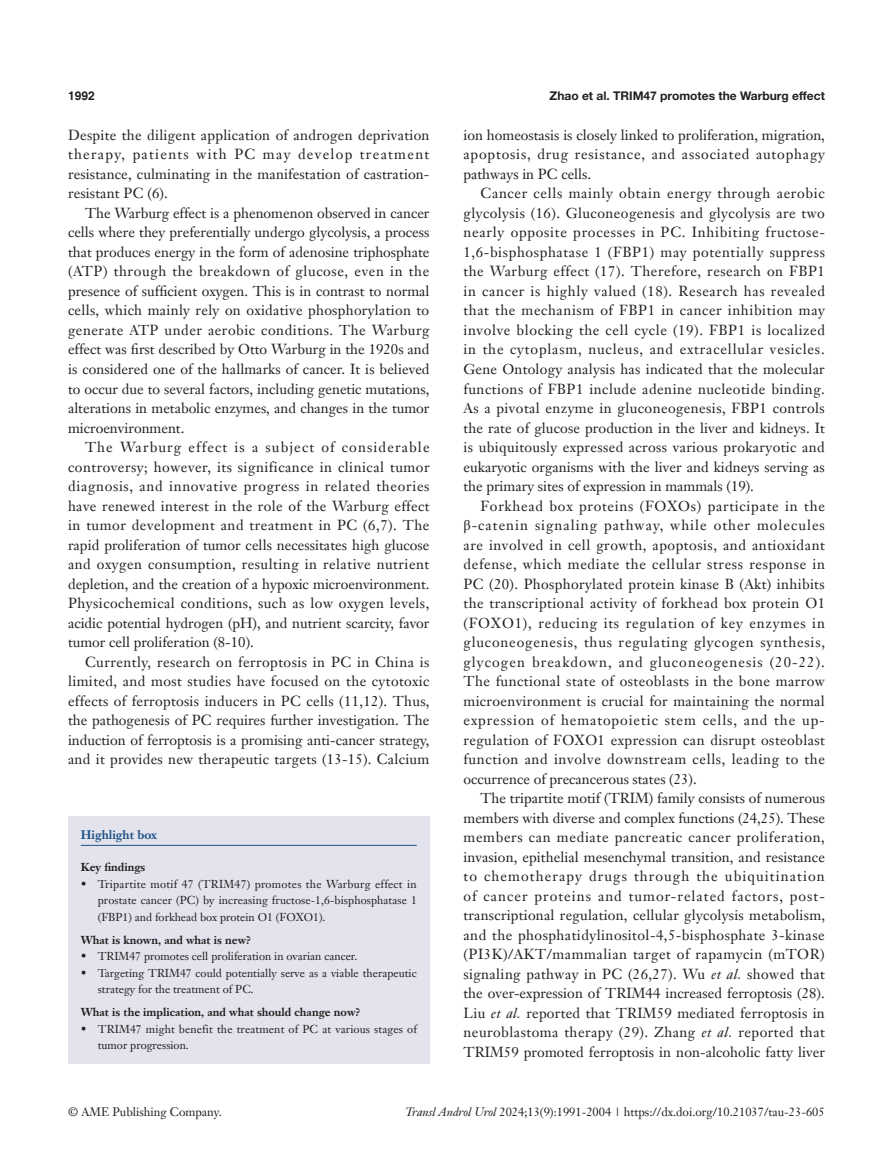
<style>
.page{position:relative;width:893px;height:1170px;background:#fff}
.page>*{position:absolute;margin:0;border:0;box-sizing:border-box;transform-origin:0 0}
.t1{font:14.25px/19.5px "Janson Text LT";letter-spacing:.005em;color:#231f20;text-align:justify}
.t2{font:12px "Janson Text LT";color:#231f20}
.t3{font:700 12px "Helvetica Neue LT Pro";color:#231f20}
.Cite{font:700 12px "Janson Text LT";color:#1c5085}
.t4{font:700 12px "Helvetica";color:#231f20}
.box-zhengwen{font:11.25px/16.5px "Janson Text LT";color:#231f20}
.box-biaoti-1_5mm{font:700 11.25px "Janson Text LT";color:#231f20}
.box-biaoti{font:700 11.25px "Janson Text LT";color:#231f20}
.s1{font-family:"Times New Roman"}
.s2{font-style:italic}
</style>
<div class="page">
<div style="left:68px;top:815px;width:361px;height:248px;background:#e2e3ec"></div>
<hr style="left:81px;top:844px;width:336px;height:1px;background:#1c5085">
<p class="t4" style="left:68px;top:88px;width:28px">1992</p>
<p class="t3" style="left:550px;top:88px;width:277px">Zhao et al. TRIM47 promotes the Warburg effect</p>
<p class="t1" style="left:68px;top:125px;width:363px">Despite the diligent application of androgen deprivation therapy, patients with PC may develop treatment resistance, culminating in the manifestation of castration&shy;resistant PC (6).</p>
<p class="t1" style="left:68px;top:203px;width:363px;text-indent:17px">The Warburg effect is a phenomenon observed in cancer cells where they preferentially undergo glycolysis, a process that produces energy in the form of adenosine triphosphate (ATP) through the breakdown of glucose, even in the presence of sufficient oxygen. This is in contrast to normal cells, which mainly rely on oxidative phosphorylation to generate ATP under aerobic conditions. The Warburg effect was first described by Otto Warburg in the 1920s and is considered one of the hallmarks of cancer. It is believed to occur due to several factors, including genetic mutations, alterations in metabolic enzymes, and changes in the tumor microenvironment.</p>
<p class="t1" style="left:68px;top:437px;width:363px;text-indent:17px">The Warburg effect is a subject of considerable controversy; however, its significance in clinical tumor diagnosis, and innovative progress in related theories have renewed interest in the role of the Warburg effect in tumor development and treatment in PC (6,7). The rapid proliferation of tumor cells necessitates high glucose and oxygen consumption, resulting in relative nutrient depletion, and the creation of a hypoxic microenvironment.<br>Physicochemical conditions, such as low oxygen levels, acidic potential hydrogen (pH), and nutrient scarcity, favor tumor cell proliferation (8-10).</p>
<p class="t1" style="left:68px;top:651px;width:363px;text-indent:17px">Currently, research on ferroptosis in PC in China is limited, and most studies have focused on the cytotoxic effects of ferroptosis inducers in PC cells (11,12). Thus, the pathogenesis of PC requires further investigation. The induction of ferroptosis is a promising anti-cancer strategy, and it provides new therapeutic targets (13-15). Calcium</p>
<p class="Cite" style="left:81px;top:827px;width:78px">Highlight box</p>
<p class="box-biaoti" style="left:81px;top:860px;width:66px">Key findings</p>
<p class="box-zhengwen" style="left:98px;top:875px;width:321px;text-align:justify;text-indent:-17px">• Tripartite motif 47 (TRIM47) promotes the Warburg effect in prostate cancer (PC) by increasing fructose-1,6-bisphosphatase 1 (FBP1) and forkhead box protein O1 (FOXO1).</p>
<p class="box-biaoti-1_5mm" style="left:81px;top:932px;width:172px">What is known, and what is new?</p>
<p class="box-zhengwen" style="left:81px;top:948px;width:278px">• TRIM47 promotes cell proliferation in ovarian cancer.</p>
<p class="box-zhengwen" style="left:98px;top:964px;width:320px;text-indent:-17px">• Targeting TRIM47 could potentially serve as a viable therapeutic strategy for the treatment of PC.</p>
<p class="box-biaoti-1_5mm" style="left:81px;top:1004px;width:281px">What is the implication, and what should change now?</p>
<p class="box-zhengwen" style="left:98px;top:1020px;width:321px;text-indent:-17px">• TRIM47 might benefit the treatment of PC at various stages of tumor progression.</p>
<p class="t1" style="left:463px;top:125px;width:363px">ion homeostasis is closely linked to proliferation, migration, apoptosis, drug resistance, and associated autophagy pathways in PC cells.</p>
<p class="t1" style="left:463px;top:183px;width:363px;text-indent:17px">Cancer cells mainly obtain energy through aerobic glycolysis (16). Gluconeogenesis and glycolysis are two nearly opposite processes in PC. Inhibiting fructose-1,6-bisphosphatase 1 (FBP1) may potentially suppress the Warburg effect (17). Therefore, research on FBP1 in cancer is highly valued (18). Research has revealed that the mechanism of FBP1 in cancer inhibition may involve blocking the cell cycle (19). FBP1 is localized in the cytoplasm, nucleus, and extracellular vesicles.<br>Gene Ontology analysis has indicated that the molecular functions of FBP1 include adenine nucleotide binding.<br>As a pivotal enzyme in gluconeogenesis, FBP1 controls the rate of glucose production in the liver and kidneys. It is ubiquitously expressed across various prokaryotic and eukaryotic organisms with the liver and kidneys serving as the primary sites of expression in mammals (19).</p>
<p class="t1" style="left:463px;top:495px;width:363px;text-indent:17px">Forkhead box proteins (FOXOs) participate in the <span class="s1">β</span>-catenin signaling pathway, while other molecules are involved in cell growth, apoptosis, and antioxidant defense, which mediate the cellular stress response in PC (20). Phosphorylated protein kinase B (Akt) inhibits the transcriptional activity of forkhead box protein O1 (FOXO1), reducing its regulation of key enzymes in gluconeogenesis, thus regulating glycogen synthesis, glycogen breakdown, and gluconeogenesis (20-22).<br>The functional state of osteoblasts in the bone marrow microenvironment is crucial for maintaining the normal expression of hematopoietic stem cells, and the up&shy;regulation of FOXO1 expression can disrupt osteoblast function and involve downstream cells, leading to the occurrence of precancerous states (23).</p>
<p class="t1" style="left:463px;top:788px;width:363px;text-indent:17px">The tripartite motif (TRIM) family consists of numerous members with diverse and complex functions (24,25). These members can mediate pancreatic cancer proliferation, invasion, epithelial mesenchymal transition, and resistance to chemotherapy drugs through the ubiquitination of cancer proteins and tumor-related factors, post&shy;transcriptional regulation, cellular glycolysis metabolism, and the phosphatidylinositol-4,5-bisphosphate 3-kinase (PI3K)/AKT/mammalian target of rapamycin (mTOR) signaling pathway in PC (26,27). Wu <span class="s2">et al.</span> showed that the over-expression of TRIM44 increased ferroptosis (28).<br>Liu <span class="s2">et al.</span> reported that TRIM59 mediated ferroptosis in neuroblastoma therapy (29). Zhang <span class="s2">et al.</span> reported that TRIM59 promoted ferroptosis in non-alcoholic fatty liver</p>
<p class="t2" style="left:68px;top:1104px;width:155px">© AME Publishing Company.</p>
<p class="t2" style="left:405px;top:1104px;width:421px"><span class="s2">Transl Androl Urol</span> 2024;13(9):1991-2004 | https://dx.doi.org/10.21037/tau-23-605</p>
</div>
